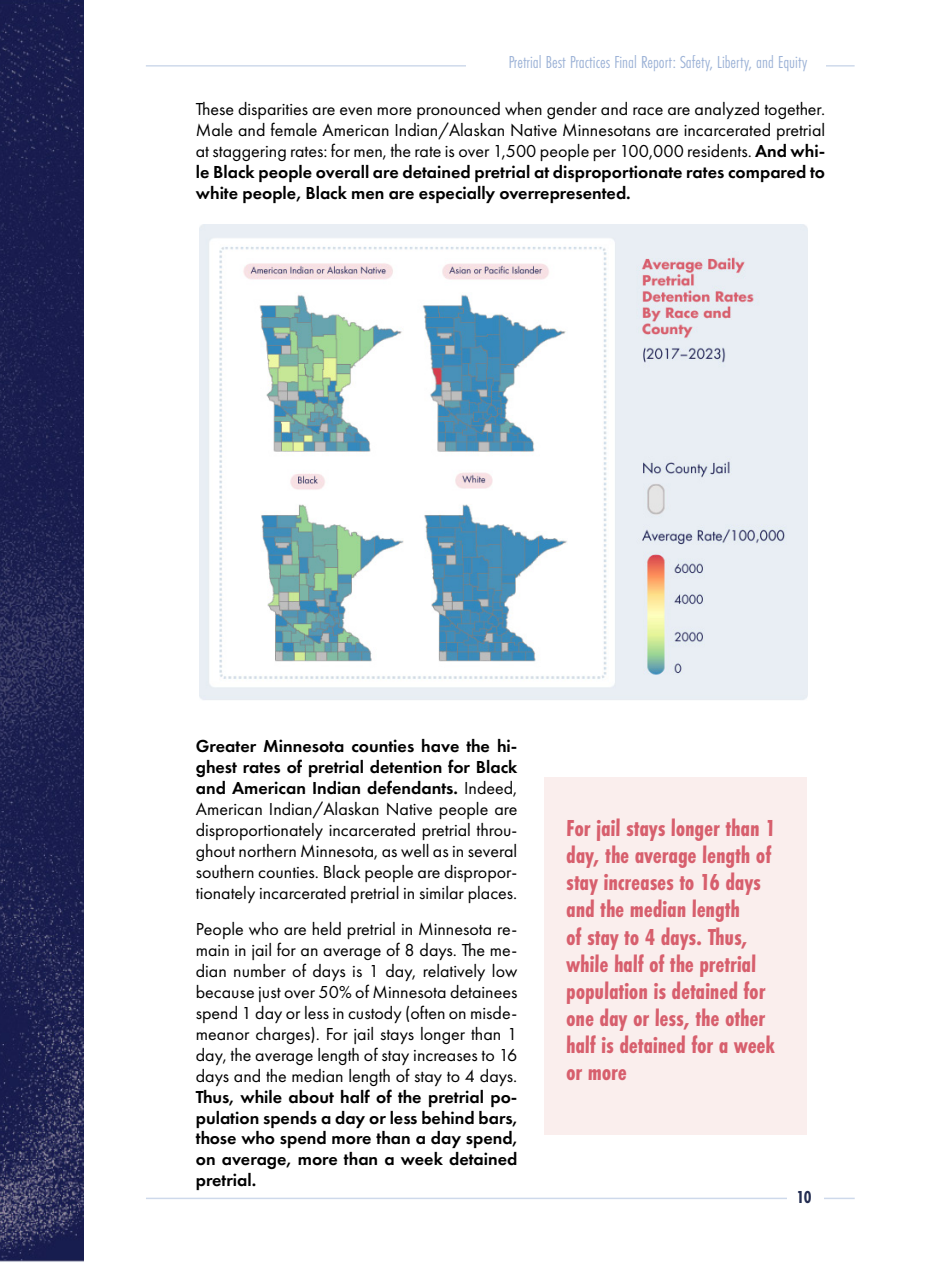
<style>
.page{position:relative;width:940px;height:1263px;background:#fff}
.page>*{position:absolute;margin:0;border:0;box-sizing:border-box;transform-origin:0 0}
.Quotes{font:700 24px/27px "Futura PT Cond";color:#d75f6d}
.t1{font:18px/20.9px "Futura PT";color:#000;text-align:justify}
.t2{font:18px "Futura PT Cond";color:#5c80bc}
.t3{font:700 18px "Futura PT Cond";color:#242e52}
.s1{font-weight:600}
</style>
<div class="page">
<img style="left:0;top:0;width:83px;height:1262px">
<hr style="left:146px;top:65px;width:708px;height:2px;background:#5c80bc">
<hr style="left:146px;top:1197px;width:708px;height:2px;background:#5c80bc">
<div style="left:467px;top:50px;width:359px;height:30px;background:#fff"></div>
<div style="left:787px;top:1181px;width:37px;height:30px;background:#fff"></div>
<img style="left:200px;top:224px;width:607px;height:476px">
<div style="left:544px;top:777px;width:262px;height:357px;background:#f9eae9"></div>
<p class="t2" style="left:508px;top:52px;width:300px">Pretrial Best Practices Final Report: Safety, Liberty, and Equity</p>
<p class="t1" style="left:196px;top:98px;width:631px">These disparities are even more pronounced when gender and race are analyzed together.<br>Male and female American Indian/Alaskan Native Minnesotans are incarcerated pretrial at staggering rates: for men, the rate is over 1,500 people per 100,000 residents. <span class="s1">And whi&shy;le Black people overall are detained pretrial at disproportionate rates compared to white people, Black men are especially overrepresented.</span></p>
<p class="t1" style="left:196px;top:735px;width:323px"><span class="s1">Greater Minnesota counties have the hi&shy;ghest rates of pretrial detention for Black and American Indian defendants.</span> Indeed, American Indian/Alaskan Native people are disproportionately incarcerated pretrial throu&shy;ghout northern Minnesota, as well as in several southern counties. Black people are dispropor&shy;tionately incarcerated pretrial in similar places.</p>
<p class="t1" style="left:196px;top:918px;width:323px">People who are held pretrial in Minnesota re&shy;main in jail for an average of 8 days. The me&shy;dian number of days is 1 day, relatively low because just over 50% of Minnesota detainees spend 1 day or less in custody (often on misde&shy;meanor charges). For jail stays longer than 1 day, the average length of stay increases to 16 days and the median length of stay to 4 days.<br><span class="s1">Thus, while about half of the pretrial po&shy;pulation spends a day or less behind bars, those who spend more than a day spend, on average, more than a week detained pretrial.</span></p>
<p class="Quotes" style="left:566px;top:815px;width:211px">For jail stays longer than 1 day, the average length of stay increases to 16 days and the median length<br>of stay to 4 days. Thus, while half of the pretrial population is detained for one day or less, the other half is detained for a week or more</p>
<p class="t3" style="left:796px;top:1186px;width:17px">10</p>
</div>
